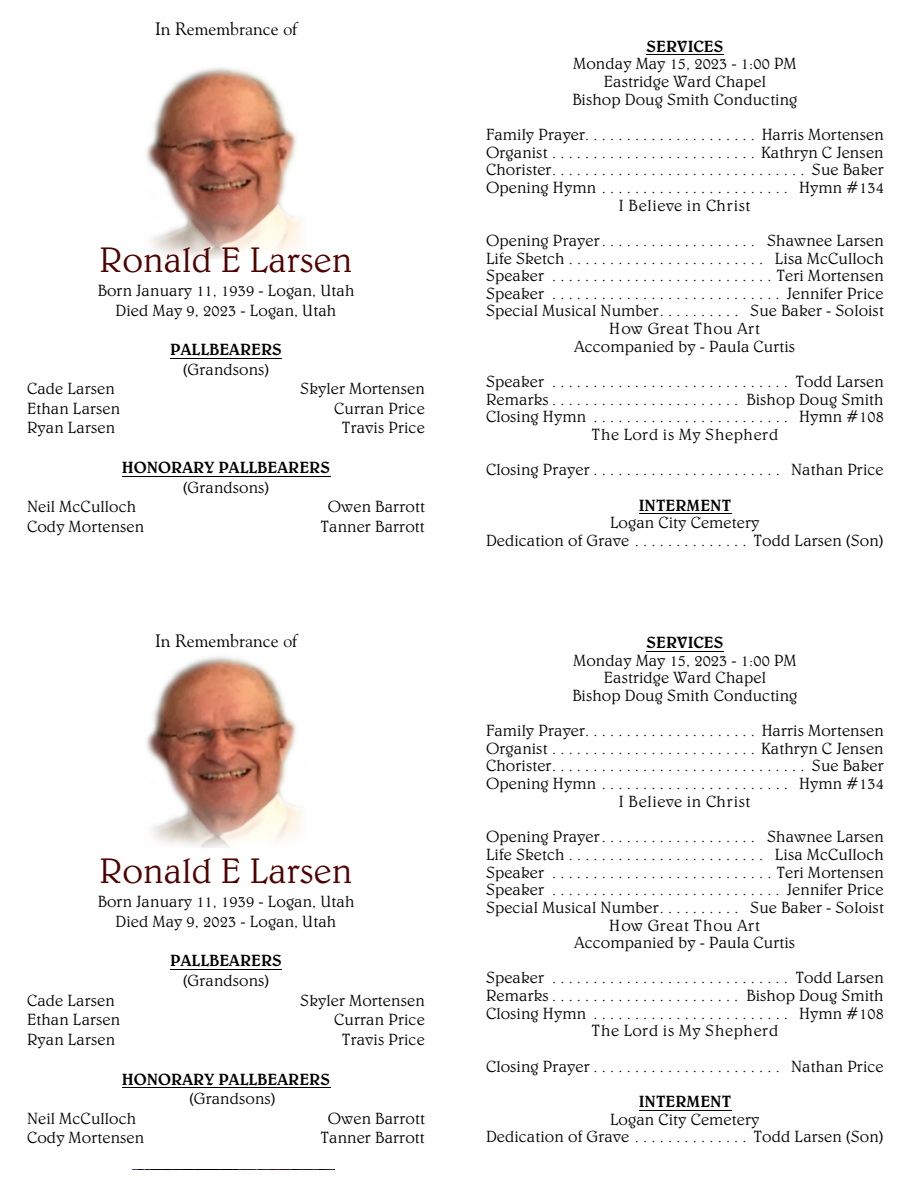
<style>
.page{position:relative;width:918px;height:1188px;background:#fff}
.page>*{position:absolute;margin:0;border:0;box-sizing:border-box;transform-origin:0 0}
.t1{font:300 36px "Belwe BT";color:#4f0000}
.t2{font:18px "Goudy Old Style BT";color:#000}
.t3{font:300 16.5px/17.7px "Belwe BT";color:#000;text-align:justify}
.t4{font:italic 300 16.5px/17.7px "Belwe BT";letter-spacing:.01em;color:#000;text-align:center}
.t5{font:300 16.5px "Belwe BT";color:#000}
.t6{font:italic 300 16.5px "Belwe BT";letter-spacing:.045em;color:#000}
.t7{font:italic 300 16.5px "Belwe BT";letter-spacing:.035em;color:#000}
.s1{font-style:normal}
</style>
<div class="page">
<img style="left:146px;top:67px;width:156px;height:192px">
<img style="left:146px;top:656px;width:156px;height:192px">
<hr style="left:170px;top:358px;width:112px;height:1px;background:#000">
<hr style="left:122px;top:476px;width:208px;height:1px;background:#000">
<hr style="left:170px;top:969px;width:112px;height:1px;background:#000">
<hr style="left:122px;top:1087px;width:208px;height:1px;background:#000">
<hr style="left:647px;top:54px;width:77px;height:1px;background:#000">
<hr style="left:639px;top:513px;width:92px;height:1px;background:#000">
<hr style="left:647px;top:651px;width:77px;height:1px;background:#000">
<hr style="left:639px;top:1110px;width:92px;height:1px;background:#000">
<p class="t2" style="left:155px;top:22px;width:144px">In Remembrance of</p>
<h1 class="t1" style="left:100px;top:244px;width:254px">Ronald E Larsen</h1>
<p class="t3" style="left:98px;top:282px;width:258px;line-height:19.6px;text-align:center">Born January 11, 1939 - Logan, Utah<br>Died May 9, 2023 - Logan, Utah</p>
<p class="t5" style="left:170px;top:342px;width:113px">PALLBEARERS</p>
<p class="t3" style="left:183px;top:361px;width:88px">(Grandsons)</p>
<p class="t3" style="left:27px;top:381px;width:89px">Cade Larsen</p>
<p class="t3" style="left:300px;top:381px;width:126px">Skyler Mortensen</p>
<p class="t3" style="left:27px;top:401px;width:95px">Ethan Larsen</p>
<p class="t3" style="left:334px;top:401px;width:92px">Curran Price</p>
<p class="t3" style="left:27px;top:420px;width:90px">Ryan Larsen</p>
<p class="t3" style="left:342px;top:420px;width:85px">Travis Price</p>
<p class="t5" style="left:122px;top:460px;width:210px">HONORARY PALLBEARERS</p>
<p class="t3" style="left:183px;top:480px;width:88px">(Grandsons)</p>
<p class="t3" style="left:27px;top:499px;width:111px">Neil McCulloch</p>
<p class="t3" style="left:328px;top:499px;width:99px">Owen Barrott</p>
<p class="t3" style="left:27px;top:519px;width:119px">Cody Mortensen</p>
<p class="t3" style="left:320px;top:519px;width:106px">Tanner Barrott</p>
<p class="t2" style="left:155px;top:633px;width:144px">In Remembrance of</p>
<h1 class="t1" style="left:100px;top:856px;width:254px">Ronald E Larsen</h1>
<p class="t3" style="left:98px;top:893px;width:258px;line-height:19.6px;text-align:center">Born January 11, 1939 - Logan, Utah<br>Died May 9, 2023 - Logan, Utah</p>
<p class="t5" style="left:170px;top:954px;width:113px">PALLBEARERS</p>
<p class="t3" style="left:183px;top:973px;width:88px">(Grandsons)</p>
<p class="t3" style="left:27px;top:993px;width:89px">Cade Larsen</p>
<p class="t3" style="left:300px;top:993px;width:126px">Skyler Mortensen</p>
<p class="t3" style="left:27px;top:1012px;width:95px">Ethan Larsen</p>
<p class="t3" style="left:334px;top:1012px;width:92px">Curran Price</p>
<p class="t3" style="left:27px;top:1032px;width:90px">Ryan Larsen</p>
<p class="t3" style="left:342px;top:1032px;width:85px">Travis Price</p>
<p class="t5" style="left:122px;top:1072px;width:210px">HONORARY PALLBEARERS</p>
<p class="t3" style="left:189px;top:1091px;width:88px">(Grandsons)</p>
<p class="t3" style="left:27px;top:1111px;width:111px">Neil McCulloch</p>
<p class="t3" style="left:328px;top:1111px;width:99px">Owen Barrott</p>
<p class="t3" style="left:27px;top:1130px;width:119px">Cody Mortensen</p>
<p class="t3" style="left:320px;top:1130px;width:106px">Tanner Barrott</p>
<p class="t5" style="left:647px;top:39px;width:78px">SERVICES</p>
<p class="t4" style="left:572px;top:56px;width:227px">Monday May 15, 2023 - 1:00 PM<br>Eastridge Ward Chapel<br>Bishop Doug Smith Conducting</p>
<p class="t3" style="left:486px;top:127px;width:399px">Family Prayer. . . . . . . . . . . . . . . . . . . . . Harris Mortensen Organist......................... Kathryn C Jensen Chorister............................... Sue Baker Opening Hymn....................... Hymn #134</p>
<p class="t7" style="left:619px;top:198px;width:133px">I Believe in Christ</p>
<p class="t3" style="left:486px;top:233px;width:400px">Opening Prayer. . . . . . . . . . . . . . . . . . . Shawnee Larsen Life Sketch........................ Lisa McCulloch Speaker ...........................Teri Mortensen Speaker ............................ Jennifer Price Special Musical Number. . . . . . . . . . Sue Baker - Soloist</p>
<p class="t4" style="left:575px;top:321px;width:222px">How Great Thou Art<br>Accompanied by - <span class="s1">Paula Curtis</span></p>
<p class="t3" style="left:486px;top:374px;width:399px">Speaker ............................. Todd Larsen Remarks....................... Bishop Doug Smith Closing Hymn ........................ Hymn #108</p>
<p class="t6" style="left:591px;top:428px;width:188px">The Lord is My Shepherd</p>
<p class="t3" style="left:486px;top:462px;width:399px">Closing Prayer....................... Nathan Price</p>
<p class="t5" style="left:639px;top:498px;width:94px">INTERMENT</p>
<p class="t3" style="left:486px;top:515px;width:399px;text-align:center">Logan City Cemetery<br>Dedication of Grave . . . . . . . . . . . . . . Todd Larsen (Son)</p>
<p class="t5" style="left:647px;top:636px;width:78px">SERVICES</p>
<p class="t4" style="left:572px;top:653px;width:227px">Monday May 15, 2023 - 1:00 PM<br>Eastridge Ward Chapel<br>Bishop Doug Smith Conducting</p>
<p class="t3" style="left:486px;top:723px;width:399px">Family Prayer. . . . . . . . . . . . . . . . . . . . . Harris Mortensen Organist......................... Kathryn C Jensen Chorister............................... Sue Baker Opening Hymn....................... Hymn #134</p>
<p class="t7" style="left:619px;top:794px;width:133px">I Believe in Christ</p>
<p class="t3" style="left:486px;top:829px;width:400px">Opening Prayer. . . . . . . . . . . . . . . . . . . Shawnee Larsen Life Sketch........................ Lisa McCulloch Speaker ...........................Teri Mortensen Speaker ............................ Jennifer Price Special Musical Number. . . . . . . . . . Sue Baker - Soloist</p>
<p class="t4" style="left:575px;top:918px;width:222px">How Great Thou Art<br>Accompanied by - <span class="s1">Paula Curtis</span></p>
<p class="t3" style="left:486px;top:970px;width:399px">Speaker ............................. Todd Larsen Remarks....................... Bishop Doug Smith Closing Hymn ........................ Hymn #108</p>
<p class="t6" style="left:591px;top:1024px;width:188px">The Lord is My Shepherd</p>
<p class="t3" style="left:486px;top:1059px;width:399px">Closing Prayer....................... Nathan Price</p>
<p class="t5" style="left:639px;top:1095px;width:94px">INTERMENT</p>
<p class="t3" style="left:486px;top:1111px;width:399px;text-align:center">Logan City Cemetery<br>Dedication of Grave . . . . . . . . . . . . . . Todd Larsen (Son)</p>
</div>
